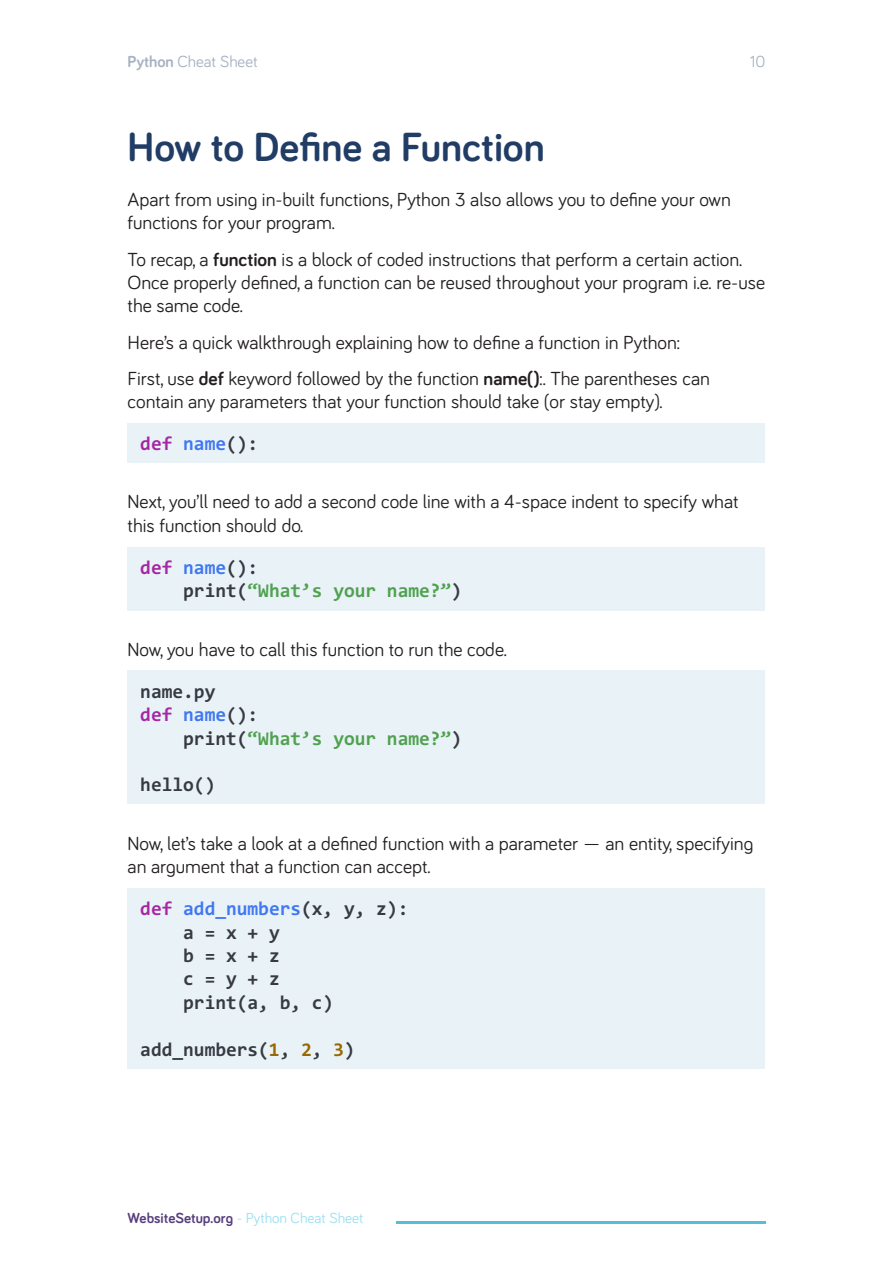
<style>
.page{position:relative;width:893px;height:1263px;background:#fff}
.page>*{position:absolute;margin:0;border:0;box-sizing:border-box;transform-origin:0 0}
.Heading_1{font:700 42px "Bariol";color:#213d66}
.Body_1_-_big_space{font:19.5px/23.4px "Bariol";color:#231f20}
.t1{font:700 19.5px/23.4px "Consolas";color:#383a42}
.t2{font:700 19.5px/23.4px "Consolas";color:#50a14f}
.t3{font:700 19.5px "Consolas";color:#4078f2}
.t4{font:16.5px "Bariol";color:#a6b1c2}
.t5{font:15px "Bariol";color:#9ddff1}
.s1{font-weight:700}
.s2{color:#a626a4}
.s3{color:#383a42}
.s4{color:#4078f2}
.s5{color:#986801}
.s6{font-weight:700;color:#573d7d}
</style>
<div class="page">
<div style="left:128px;top:423px;width:637px;height:40px;background:#e8f2f7"></div>
<div style="left:128px;top:547px;width:637px;height:63px;background:#e8f2f7"></div>
<div style="left:128px;top:888px;width:637px;height:180px;background:#e8f2f7"></div>
<div style="left:128px;top:671px;width:637px;height:133px;background:#e8f2f7"></div>
<hr style="left:396px;top:1221px;width:369px;height:2px;background:#57bddb">
<p class="t4" style="left:128px;top:51px;width:132px"><span class="s1">Python</span> Cheat Sheet</p>
<p class="t4" style="left:750px;top:51px;width:17px">10</p>
<p class="Heading_1" style="left:128px;top:118px;width:419px">How to Define a Function</p>
<p class="Body_1_-_big_space" style="left:128px;top:187px;width:605px">Apart from using in-built functions, Python 3 also allows you to define your own functions for your program.</p>
<p class="Body_1_-_big_space" style="left:128px;top:246px;width:639px">To recap, a <span class="s1">function</span> is a block of coded instructions that perform a certain action.<br>Once properly defined, a function can be reused throughout your program i.e. re-use the same code.</p>
<p class="Body_1_-_big_space" style="left:128px;top:329px;width:554px">Here’s a quick walkthrough explaining how to define a function in Python:</p>
<p class="Body_1_-_big_space" style="left:128px;top:365px;width:584px">First, use <span class="s1">def</span> keyword followed by the function <span class="s1">name()</span>:. The parentheses can contain any parameters that your function should take (or stay empty).</p>
<p class="t3" style="left:140px;top:431px;width:119px"><span class="s2">def</span> name<span class="s3">():</span></p>
<p class="Body_1_-_big_space" style="left:128px;top:489px;width:612px">Next, you’ll need to add a second code line with a 4-space indent to specify what this function should do.</p>
<p class="t2" style="left:183px;top:555px;width:280px;text-indent:-43px"><span class="s2">def</span> <span class="s4">name</span><span class="s3">():<br>print(</span>“What’s your name?”<span class="s3">)</span></p>
<p class="Body_1_-_big_space" style="left:128px;top:636px;width:381px">Now, you have to call this function to run the code.</p>
<p class="t1" style="left:140px;top:679px;width:77px">name.py</p>
<p class="t3" style="left:140px;top:702px;width:119px"><span class="s2">def</span> name<span class="s3">():</span></p>
<p class="t2" style="left:183px;top:726px;width:280px"><span class="s3">print(</span>“What’s your name?”<span class="s3">)</span></p>
<p class="t1" style="left:140px;top:773px;width:77px">hello()</p>
<p class="Body_1_-_big_space" style="left:128px;top:830px;width:627px">Now, let’s take a look at a defined function with a parameter — an entity, specifying an argument that a function can accept.</p>
<p class="t1" style="left:183px;top:896px;width:227px;text-indent:-43px"><span class="s2">def</span> <span class="s4">add_numbers</span>(x, y, z): a = x + y<br>b = x + z<br>c = y + z<br>print(a, b, c)</p>
<p class="t1" style="left:140px;top:1037px;width:216px">add_numbers(<span class="s5">1</span>, <span class="s5">2</span>, <span class="s5">3</span>)</p>
<p class="t5" style="left:128px;top:1208px;width:237px"><span class="s6">WebsiteSetup.org</span> - Python Cheat Sheet</p>
</div>
